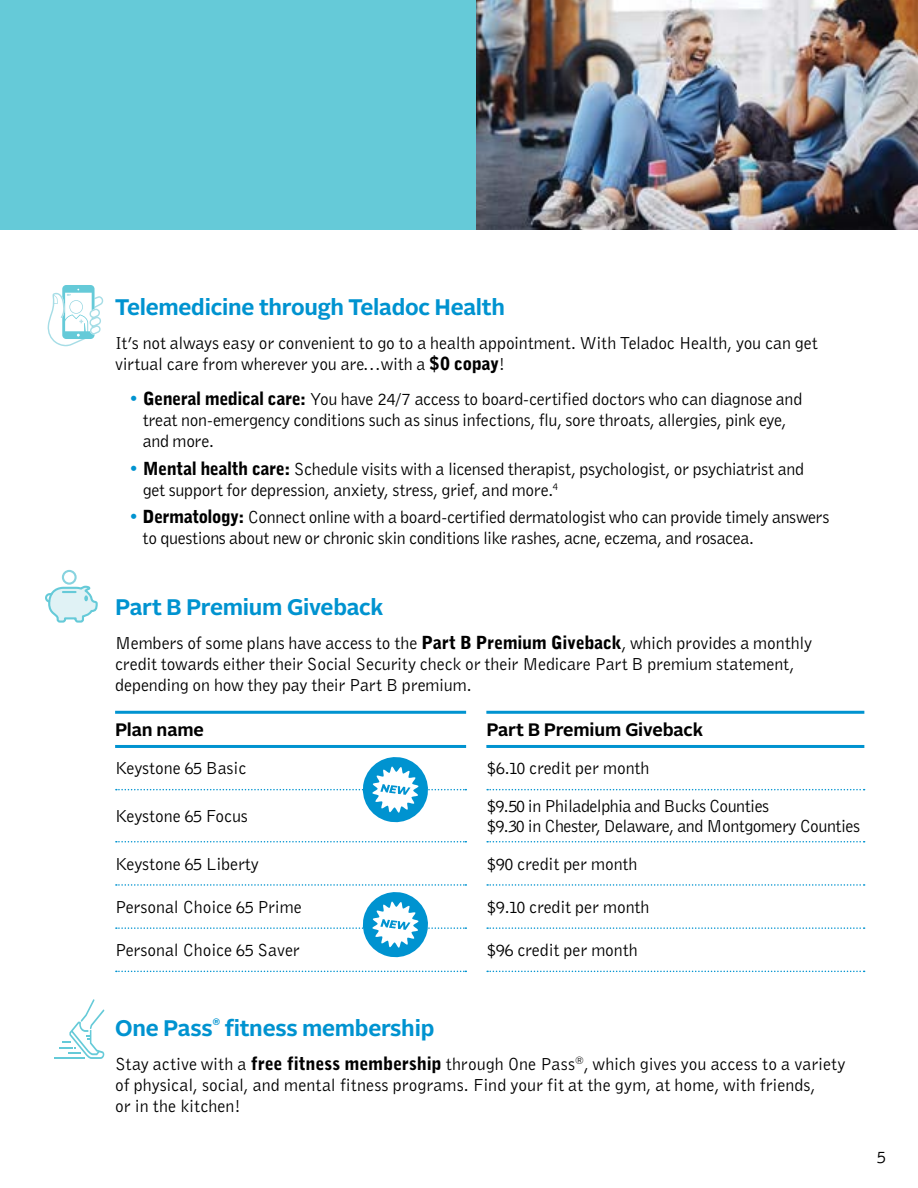
<style>
.page{position:relative;width:918px;height:1188px;background:#fff}
.page>*{position:absolute;margin:0;border:0;box-sizing:border-box;transform-origin:0 0}
.t1{font:700 22.5px "Alrightv 2 Normal LP";letter-spacing:-.01em;color:#0093d0}
.t2{font:18px/21px "Bell Gothic";letter-spacing:-.015em;color:#000}
.t3{font:700 18px "Alrightv 2 Normal LP";letter-spacing:-.005em;color:#000}
.s1{font-weight:900}
.s2{color:#0093d0}
</style>
<div class="page">
<svg style="left:487px;top:789px;width:378px;height:1px"></svg>
<svg style="left:116px;top:841px;width:350px;height:2px"></svg>
<svg style="left:487px;top:841px;width:378px;height:2px"></svg>
<svg style="left:487px;top:884px;width:378px;height:2px"></svg>
<svg style="left:487px;top:927px;width:378px;height:2px"></svg>
<svg style="left:116px;top:971px;width:350px;height:1px"></svg>
<svg style="left:487px;top:971px;width:378px;height:1px"></svg>
<hr style="left:115px;top:711px;width:351px;height:3px;background:#0093d0">
<hr style="left:486px;top:711px;width:378px;height:3px;background:#0093d0">
<hr style="left:115px;top:745px;width:351px;height:3px;background:#0093d0">
<hr style="left:486px;top:745px;width:378px;height:3px;background:#0093d0">
<hr style="left:54px;top:1057px;width:30px;height:2px;background:#65cad8">
<svg style="left:59px;top:999px;width:45px;height:60px"></svg>
<svg style="left:47px;top:285px;width:57px;height:61px"></svg>
<img style="left:475px;top:0;width:443px;height:230px">
<div style="left:0;top:0;width:475px;height:230px;background:#65cad8"></div>
<div style="left:62px;top:570px;width:15px;height:15px;border:2px solid #87d3df;border-radius:50%"></div>
<svg style="left:45px;top:585px;width:53px;height:38px"></svg>
<svg style="left:116px;top:757px;width:350px;height:66px"></svg>
<svg style="left:116px;top:884px;width:350px;height:74px"></svg>
<p class="t1" style="left:115px;top:291px;width:391px">Telemedicine through Teladoc Health</p>
<p class="t2" style="left:115px;top:332px;width:704px">It’s not always easy or convenient to go to a health appointment. With Teladoc Health, you can get virtual care from wherever you are…with a <span class="s1">$0 copay</span>!</p>
<p class="t2" style="left:143px;top:388px;width:661px;text-indent:-14px"><span class="s2">•</span> <span class="s1">General medical care:</span> You have 24/7 access to board-certified doctors who can diagnose and treat non-emergency conditions such as sinus infections, flu, sore throats, allergies, pink eye, and more.</p>
<p class="t2" style="left:143px;top:458px;width:663px;text-indent:-14px"><span class="s2">•</span> <span class="s1">Mental health care:</span> Schedule visits with a licensed therapist, psychologist, or psychiatrist and get support for depression, anxiety, stress, grief, and more.<sup>4</sup></p>
<p class="t2" style="left:143px;top:506px;width:688px;text-indent:-14px"><span class="s2">•</span> <span class="s1">Dermatology:</span> Connect online with a board-certified dermatologist who can provide timely answers to questions about new or chronic skin conditions like rashes, acne, eczema, and rosacea.</p>
<p class="t1" style="left:115px;top:591px;width:270px">Part B Premium Giveback</p>
<p class="t2" style="left:115px;top:632px;width:698px">Members of some plans have access to the <span class="s1">Part B Premium Giveback</span>, which provides a monthly credit towards either their Social Security check or their Medicare Part B premium statement, depending on how they pay their Part B premium.</p>
<p class="t3" style="left:115px;top:717px;width:90px">Plan name</p>
<p class="t3" style="left:486px;top:717px;width:218px">Part B Premium Giveback</p>
<p class="t2" style="left:115px;top:758px;width:133px">Keystone 65 Basic</p>
<p class="t2" style="left:486px;top:758px;width:165px">$6.10 credit per month</p>
<p class="t2" style="left:115px;top:805px;width:134px">Keystone 65 Focus</p>
<p class="t2" style="left:486px;top:796px;width:375px;line-height:19.5px">$9.50 in Philadelphia and Bucks Counties<br>$9.30 in Chester, Delaware, and Montgomery Counties</p>
<p class="t2" style="left:115px;top:853px;width:145px">Keystone 65 Liberty</p>
<p class="t2" style="left:486px;top:853px;width:153px">$90 credit per month</p>
<p class="t2" style="left:115px;top:896px;width:188px">Personal Choice 65 Prime</p>
<p class="t2" style="left:486px;top:896px;width:165px">$9.10 credit per month</p>
<p class="t2" style="left:115px;top:939px;width:186px">Personal Choice 65 Saver</p>
<p class="t2" style="left:486px;top:939px;width:153px">$96 credit per month</p>
<p class="t1" style="left:115px;top:1012px;width:321px">One Pass<sup>®</sup> fitness membership</p>
<p class="t2" style="left:115px;top:1053px;width:732px">Stay active with a <span class="s1">free fitness membership</span> through One Pass<sup>®</sup>, which gives you access to a variety of physical, social, and mental fitness programs. Find your fit at the gym, at home, with friends,<br>or in the kitchen!</p>
<p class="t2" style="left:877px;top:1146px;width:12px">5</p>
</div>
